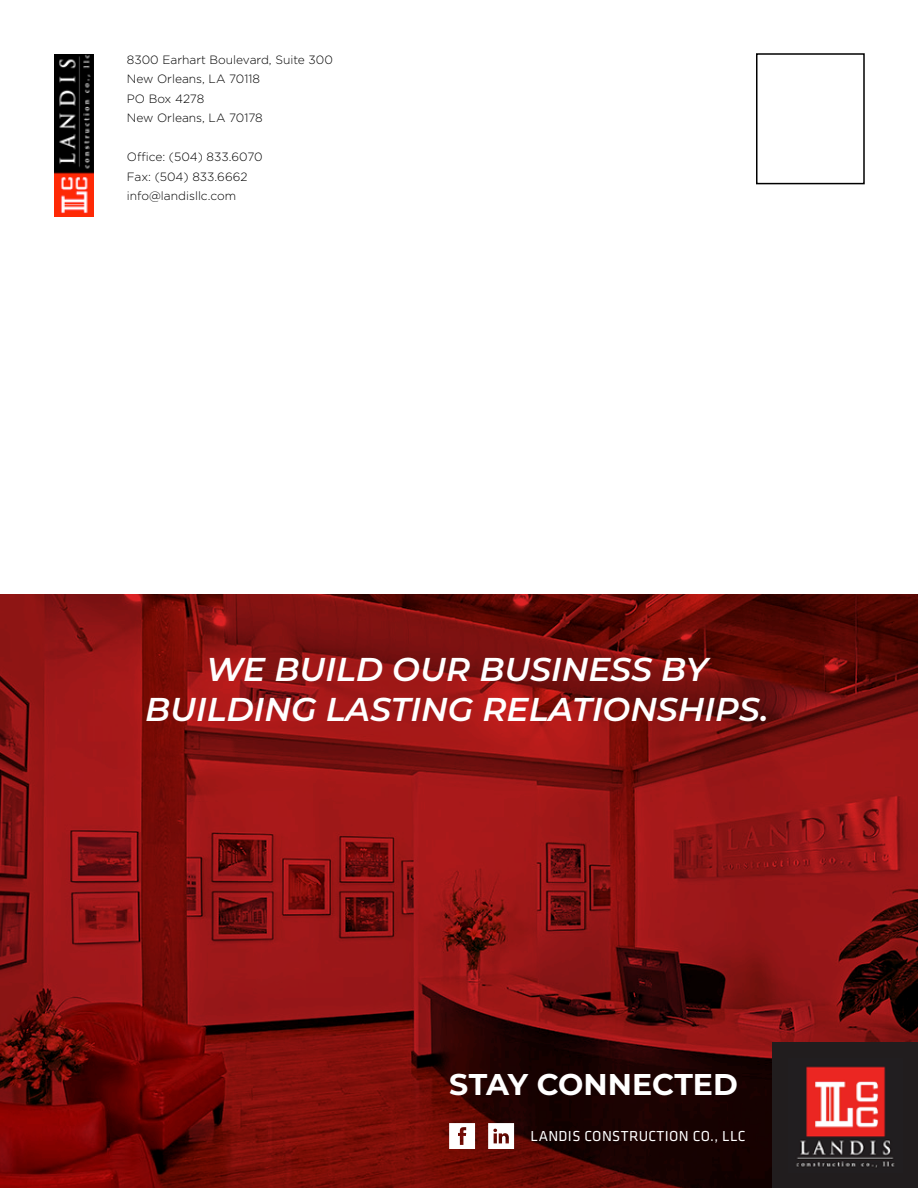
<style>
.page{position:relative;width:918px;height:1188px;background:#fff}
.page>*{position:absolute;margin:0;border:0;box-sizing:border-box;transform-origin:0 0}
.t1{font:italic 600 33px/39.6px "Montserrat";color:#fff;text-align:center}
.t2{font:700 30px "Montserrat";color:#fff}
.t3{font:15px "Klavika Basic";letter-spacing:.025em;color:#fff}
.t4{font:300 12px/19.5px "Gotham";color:#000}
</style>
<div class="page">
<div style="left:756px;top:53px;width:109px;height:131px;border:2px solid #000"></div>
<img style="left:54px;top:54px;width:40px;height:163px">
<svg style="left:0;top:594px;width:918px;height:594px;background:#7a100f"></svg>
<svg style="left:449px;top:1123px;width:26px;height:26px"></svg>
<svg style="left:488px;top:1123px;width:26px;height:26px"></svg>
<div style="left:772px;top:1043px;width:146px;height:145px;background:#211d1e"></div>
<img style="left:796px;top:1066px;width:99px;height:102px">
<p class="t4" style="left:127px;top:49px;width:208px">8300 Earhart Boulevard, Suite 300<br>New Orleans, LA 70118<br>PO Box 4278<br>New Orleans, LA 70178</p>
<p class="t4" style="left:127px;top:147px;width:137px">Office: (504) 833.6070<br>Fax: (504) 833.6662 info@landisllc.com</p>
<h1 class="t1" style="left:145px;top:648px;width:625px">WE BUILD OUR BUSINESS BY<br>BUILDING LASTING RELATIONSHIPS.</h1>
<h2 class="t2" style="left:449px;top:1063px;width:290px">STAY CONNECTED</h2>
<p class="t3" style="left:530px;top:1126px;width:216px">LANDIS CONSTRUCTION CO., LLC</p>
</div>
